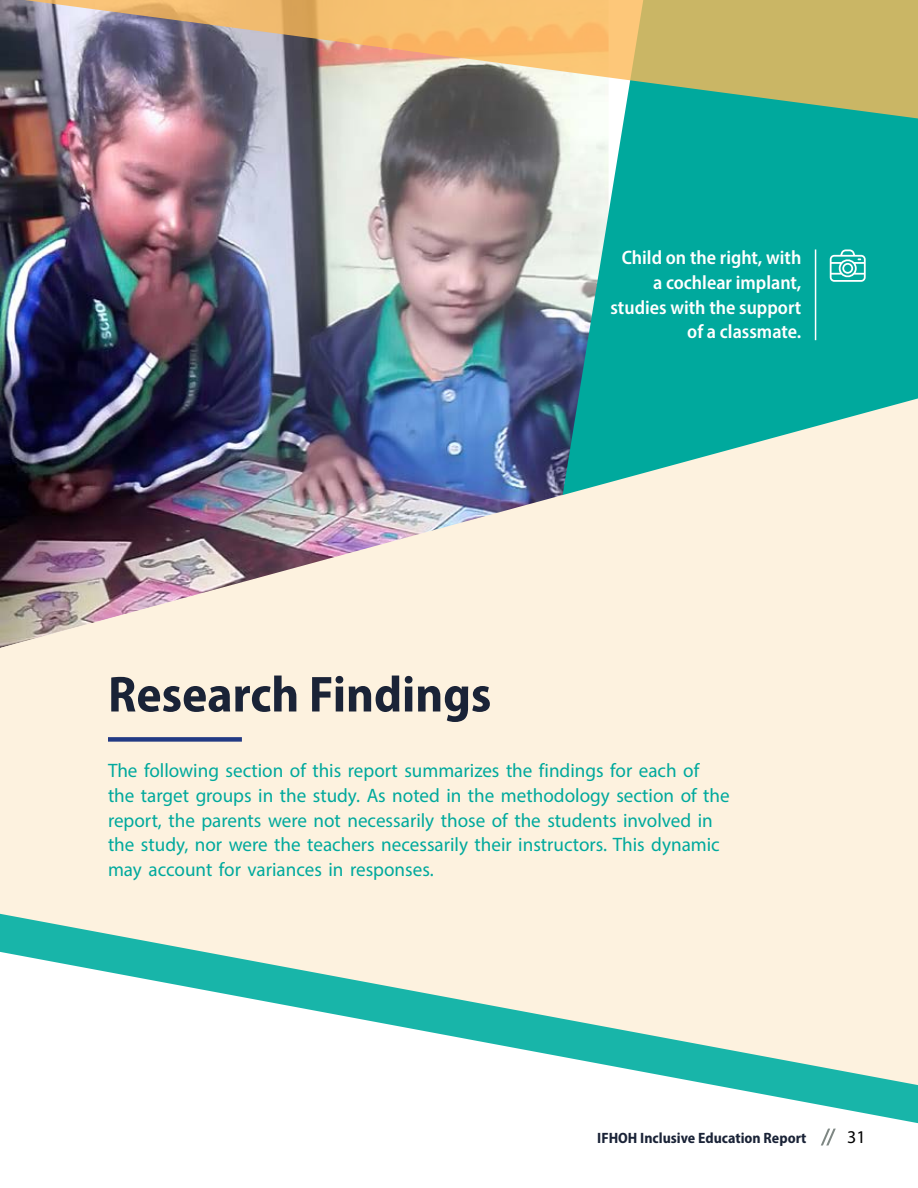
<style>
.page{position:relative;width:918px;height:1188px;background:#fff}
.page>*{position:absolute;margin:0;border:0;box-sizing:border-box;transform-origin:0 0}
.Heading_1_section{font:700 semi-condensed 51px "Myriad Pro";color:#1a2337}
.Body_-_normal{font:19.5px/24.8px "Myriad Pro";color:#00a99d}
.t1{font:600 semi-condensed 19.5px/24.8px "Myriad Pro";color:#fff;text-align:right}
.t2{font:18px "Myriad Pro";color:#000}
.t3{font:700 semi-condensed 15px "Myriad Pro";color:#1a2337}
</style>
<div class="page">
<img style="left:0;top:124px;width:560px;height:274px">
<svg style="left:560px;top:124px;width:358px;height:274px;background:#18aea4"></svg>
<img style="left:0;top:0;width:918px;height:124px">
<img style="left:0;top:398px;width:918px;height:516px">
<svg style="left:0;top:914px;width:918px;height:209px"></svg>
<svg style="left:821px;top:1129px;width:15px;height:16px"></svg>
<div style="left:108px;top:737px;width:134px;height:5px;background:#223a84"></div>
<svg style="left:830px;top:249px;width:36px;height:33px"></svg>
<hr style="left:815px;top:249px;width:1px;height:91px;background:#fff">
<p class="t1" style="left:610px;top:245px;width:192px">Child on the right, with a cochlear implant, studies with the support of a classmate.</p>
<h1 class="Heading_1_section" style="left:108px;top:662px;width:385px">Research Findings</h1>
<p class="Body_-_normal" style="left:108px;top:758px;width:623px">The following section of this report summarizes the findings for each of the target groups in the study. As noted in the methodology section of the report, the parents were not necessarily those of the students involved in the study, nor were the teachers necessarily their instructors. This dynamic may account for variances in responses.</p>
<p class="t3" style="left:597px;top:1128px;width:211px">IFHOH Inclusive Education Report</p>
<p class="t2" style="left:847px;top:1126px;width:20px">31</p>
</div>
